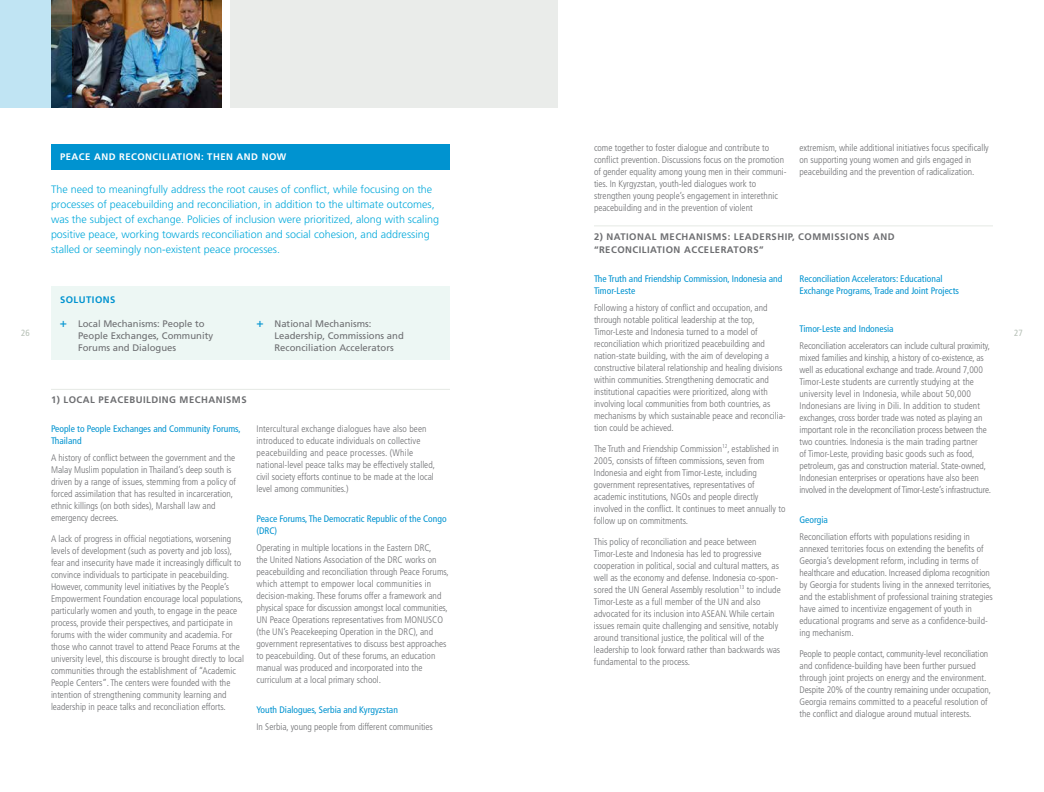
<style>
.page{position:relative;width:1044px;height:792px;background:#fff}
.page>*{position:absolute;margin:0;border:0;box-sizing:border-box;transform-origin:0 0}
.t1{font:300 10.8px/15px "Frutiger";color:#03a9db}
.t2{font:300 condensed 9.5px/12px "Frutiger";color:#6d6e71}
.t3{font:condensed 9.5px/12px "Frutiger";color:#0093d0}
.t4{font:9.5px/12px "Frutiger";color:#6d6e71}
.t5{font:700 9.5px/13.5px "Frutiger";letter-spacing:.05em;color:#6d6e71}
.t6{font:700 9.5px "Frutiger";letter-spacing:.05em;color:#fff}
.t7{font:700 9.5px "Frutiger";letter-spacing:.05em;color:#0093d0}
.t8{font:condensed 9px "Frutiger";color:#b6c0b6}
.s1{font-size:12px;color:#0093d0}
</style>
<div class="page">
<hr style="left:594px;top:226px;width:399px;height:1px;background:#e5e9e4">
<hr style="left:51px;top:389px;width:399px;height:1px;background:#e5e9e4">
<div style="left:51px;top:144px;width:399px;height:25px;background:#0093d0"></div>
<div style="left:51px;top:287px;width:399px;height:73px;background:#edf7f4"></div>
<img style="left:72px;top:0;width:150px;height:108px">
<div style="left:231px;top:0;width:327px;height:108px;background:#eaecea"></div>
<svg style="left:0;top:0;width:72px;height:108px;background:#95b5c3"></svg>
<p class="t2" style="left:594px;top:142px;width:194px">come together to foster dialogue and contribute to conflict prevention. Discussions focus on the promotion of gender equality among young men in their communi&shy;ties. In Kyrgyzstan, youth-led dialogues work to strengthen young people’s engagement in interethnic peacebuilding and in the prevention of violent</p>
<p class="t2" style="left:800px;top:142px;width:191px">extremism, while additional initiatives focus specifically on supporting young women and girls engaged in peacebuilding and the prevention of radicalization.</p>
<p class="t5" style="left:594px;top:230px;width:302px">2) NATIONAL MECHANISMS: LEADERSHIP, COMMISSIONS AND “RECONCILIATION ACCELERATORS”</p>
<p class="t3" style="left:594px;top:272px;width:190px">The Truth and Friendship Commission, Indonesia and<br>Timor-Leste</p>
<p class="t2" style="left:594px;top:301px;width:193px">Following a history of conflict and occupation, and through notable political leadership at the top, Timor-Leste and Indonesia turned to a model of reconciliation which prioritized peacebuilding and nation-state building, with the aim of developing a constructive bilateral relationship and healing divisions within communities. Strengthening democratic and institutional capacities were prioritized, along with involving local communities from both countries, as mechanisms by which sustainable peace and reconcilia&shy;tion could be achieved.</p>
<p class="t2" style="left:594px;top:442px;width:193px">The Truth and Friendship Commission<sup>12</sup>, established in 2005, consists of fifteen commissions, seven from Indonesia and eight from Timor-Leste, including government representatives, representatives of academic institutions, NGOs and people directly involved in the conflict. It continues to meet annually to follow up on commitments.</p>
<p class="t2" style="left:594px;top:535px;width:188px">This policy of reconciliation and peace between Timor-Leste and Indonesia has led to progressive cooperation in political, social and cultural matters, as well as the economy and defense. Indonesia co-spon&shy;sored the UN General Assembly resolution<sup>13</sup> to include Timor-Leste as a full member of the UN and also advocated for its inclusion into ASEAN. While certain issues remain quite challenging and sensitive, notably around transitional justice, the political will of the leadership to look forward rather than backwards was fundamental to the process.</p>
<p class="t6" style="left:60px;top:151px;width:228px">PEACE AND RECONCILIATION: THEN AND NOW</p>
<p class="t1" style="left:51px;top:182px;width:390px">The need to meaningfully address the root causes of conflict, while focusing on the processes of peacebuilding and reconciliation, in addition to the ultimate outcomes, was the subject of exchange. Policies of inclusion were prioritized, along with scaling positive peace, working towards reconciliation and social cohesion, and addressing stalled or seemingly non-existent peace processes.</p>
<p class="t3" style="left:800px;top:272px;width:161px">Reconciliation Accelerators: Educational<br>Exchange Programs, Trade and Joint Projects</p>
<p class="t3" style="left:800px;top:322px;width:96px">Timor-Leste and Indonesia</p>
<p class="t2" style="left:800px;top:339px;width:193px">Reconciliation accelerators can include cultural proximity, mixed families and kinship, a history of co-existence, as well as educational exchange and trade. Around 7,000<br>Timor-Leste students are currently studying at the university level in Indonesia, while about 50,000<br>Indonesians are living in Dili. In addition to student exchanges, cross border trade was noted as playing an important role in the reconciliation process between the two countries. Indonesia is the main trading partner<br>of Timor-Leste, providing basic goods such as food, petroleum, gas and construction material. State-owned, Indonesian enterprises or operations have also been involved in the development of Timor-Leste’s infrastructure.</p>
<p class="t3" style="left:800px;top:513px;width:30px">Georgia</p>
<p class="t2" style="left:800px;top:530px;width:195px">Reconciliation efforts with populations residing in annexed territories focus on extending the benefits of Georgia’s development reform, including in terms of healthcare and education. Increased diploma recognition by Georgia for students living in the annexed territories, and the establishment of professional training strategies have aimed to incentivize engagement of youth in educational programs and serve as a confidence-build&shy;ing mechanism.</p>
<p class="t2" style="left:800px;top:647px;width:193px">People to people contact, community-level reconciliation and confidence-building have been further pursued through joint projects on energy and the environment.<br>Despite 20% of the country remaining under occupation, Georgia remains committed to a peaceful resolution of the conflict and dialogue around mutual interests.</p>
<p class="t7" style="left:60px;top:294px;width:57px">SOLUTIONS</p>
<p class="t4" style="left:78px;top:318px;width:137px;text-indent:-18px"><span class="s1">+</span> Local Mechanisms: People to<br>People Exchanges, Community<br>Forums and Dialogues</p>
<p class="t4" style="left:275px;top:318px;width:131px;text-indent:-18px"><span class="s1">+</span> National Mechanisms:<br>Leadership, Commissions and<br>Reconciliation Accelerators</p>
<p class="t8" style="left:21px;top:327px;width:10px">26</p>
<p class="t8" style="left:1014px;top:327px;width:10px">27</p>
<p class="t5" style="left:51px;top:393px;width:197px">1) LOCAL PEACEBUILDING MECHANISMS</p>
<p class="t3" style="left:51px;top:422px;width:191px">People to People Exchanges and Community Forums,<br>Thailand</p>
<p class="t2" style="left:51px;top:451px;width:187px">A history of conflict between the government and the Malay Muslim population in Thailand’s deep south is driven by a range of issues, stemming from a policy of forced assimilation that has resulted in incarceration, ethnic killings (on both sides), Marshall law and emergency decrees.</p>
<p class="t2" style="left:51px;top:532px;width:195px">A lack of progress in official negotiations, worsening levels of development (such as poverty and job loss), fear and insecurity have made it increasingly difficult to convince individuals to participate in peacebuilding.<br>However, community level initiatives by the People’s Empowerment Foundation encourage local populations, particularly women and youth, to engage in the peace process, provide their perspectives, and participate in forums with the wider community and academia. For those who cannot travel to attend Peace Forums at the university level, this discourse is brought directly to local communities through the establishment of “Academic People Centers”. The centers were founded with the intention of strengthening community learning and leadership in peace talks and reconciliation efforts.</p>
<p class="t2" style="left:257px;top:422px;width:180px">Intercultural exchange dialogues have also been introduced to educate individuals on collective peacebuilding and peace processes. (While national-level peace talks may be effectively stalled, civil society efforts continue to be made at the local level among communities.)</p>
<p class="t3" style="left:257px;top:512px;width:192px">Peace Forums, The Democratic Republic of the Congo (DRC)</p>
<p class="t2" style="left:257px;top:541px;width:194px">Operating in multiple locations in the Eastern DRC,<br>the United Nations Association of the DRC works on peacebuilding and reconciliation through Peace Forums, which attempt to empower local communities in decision-making. These forums offer a framework and physical space for discussion amongst local communities, UN Peace Operations representatives from MONUSCO (the UN’s Peacekeeping Operation in the DRC), and government representatives to discuss best approaches to peacebuilding. Out of these forums, an education manual was produced and incorporated into the curriculum at a local primary school.</p>
<p class="t3" style="left:257px;top:703px;width:143px">Youth Dialogues, Serbia and Kyrgyzstan</p>
<p class="t2" style="left:257px;top:720px;width:178px">In Serbia, young people from different communities</p>
</div>
